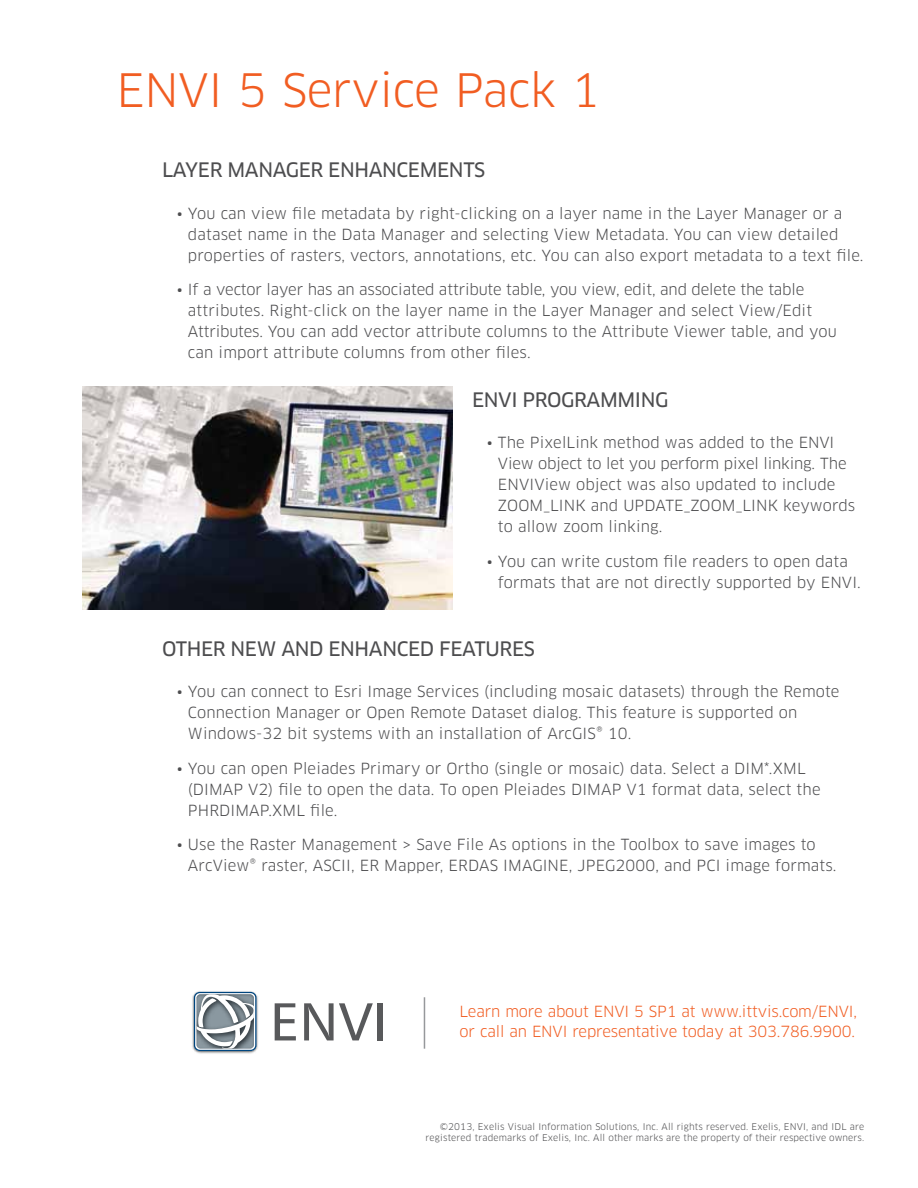
<style>
.page{position:relative;width:918px;height:1188px;background:#fff}
.page>*{position:absolute;margin:0;border:0;box-sizing:border-box;transform-origin:0 0}
.t1{font:53.55px "Humanist 777 BT Roman B";color:#58595b}
.t2{font:45px "Clan Pro";letter-spacing:-.01em;color:#f15d22}
.t3{font:19.5px "Clan Pro News";letter-spacing:-.02em;color:#4d4d4f}
.t4{font:15px/21px "Clan Pro";letter-spacing:.01em;color:#4d4d4f}
.t5{font:15px/19.5px "Clan Pro";letter-spacing:-.01em;color:#f15d22}
.t6{font:9px/10.9px "Clan Pro";letter-spacing:.02em;color:#4d4d4f;text-align:right}
</style>
<div class="page">
<img style="left:82px;top:387px;width:370px;height:222px">
<img style="left:192px;top:991px;width:66px;height:63px">
<svg style="left:194px;top:992px;width:62px;height:59px"></svg>
<hr style="left:424px;top:997px;width:1px;height:52px;background:#96989b">
<h2 class="t2" style="left:117px;top:64px;width:485px">ENVI 5 Service Pack 1</h2>
<h3 class="t3" style="left:162px;top:159px;width:325px">LAYER MANAGER ENHAN CEMENTS</h3>
<p class="t4" style="left:188px;top:203px;width:677px;text-indent:-11px">• You can view file metadata by right-clicking on a layer name in the Layer Manager or a dataset name in the Data Manager and selecting View Metadata. You can view detailed properties of rasters, vectors, annotations, etc. You can also export metadata to a text file.</p>
<p class="t4" style="left:188px;top:279px;width:651px;text-indent:-11px">• If a vector layer has an associated attribute table, you view, edit, and delete the table attributes. Right-click on the layer name in the Layer Manager and select View/Edit Attributes. You can add vector attribute columns to the Attribute Viewer table, and you can import attribute columns from other files.</p>
<h3 class="t3" style="left:472px;top:388px;width:198px">ENVI PROGRAMMING</h3>
<p class="t4" style="left:498px;top:432px;width:359px;text-indent:-11px">• The PixelLink method was added to the ENVI View object to let you perform pixel linking. The ENVIView object was also updated to include ZOOM_LINK and UPDATE_ZOOM_LINK keywords to allow zoom linking.</p>
<p class="t4" style="left:498px;top:551px;width:364px;text-indent:-11px">• You can write custom file readers to open data formats that are not directly supported by ENVI.</p>
<h3 class="t3" style="left:162px;top:637px;width:374px">OTHER NEW AND ENHANCED FEATURES</h3>
<p class="t4" style="left:188px;top:681px;width:653px;text-indent:-11px">• You can connect to Esri Image Services (including mosaic datasets) through the Remote<br>Connection Manager or Open Remote Dataset dialog. This feature is supported on<br>Windows-32 bit systems with an installation of ArcGIS® 10.</p>
<p class="t4" style="left:188px;top:758px;width:634px;text-indent:-11px">• You can open Pleiades Primary or Ortho (single or mosaic) data. Select a DIM*.XML (DIMAP V2) file to open the data. To open Pleiades DIMAP V1 format data, select the<br>PHRDIMAP.XML file.</p>
<p class="t4" style="left:188px;top:834px;width:650px;text-indent:-11px">• Use the Raster Management &gt; Save File As options in the Toolbox to save images to<br>ArcView® raster, ASCII, ER Mapper, ERDAS IMAGINE, JPEG2000, and PCI image formats.</p>
<h1 class="t1" style="left:270px;top:989px;width:119px">ENVI</h1>
<p class="t5" style="left:460px;top:1002px;width:399px">Learn more about ENVI 5 SP1 at www.ittvis.com/ENVI, or call an ENVI representative today at 303.786.9900.</p>
<p class="t6" style="left:426px;top:1121px;width:440px">©2013, Exelis Visual Information Solutions, Inc. All rights reserved. Exelis, ENVI, and IDL are registered trademarks of Exelis, Inc. All other marks are the property of their respective owners.</p>
</div>
